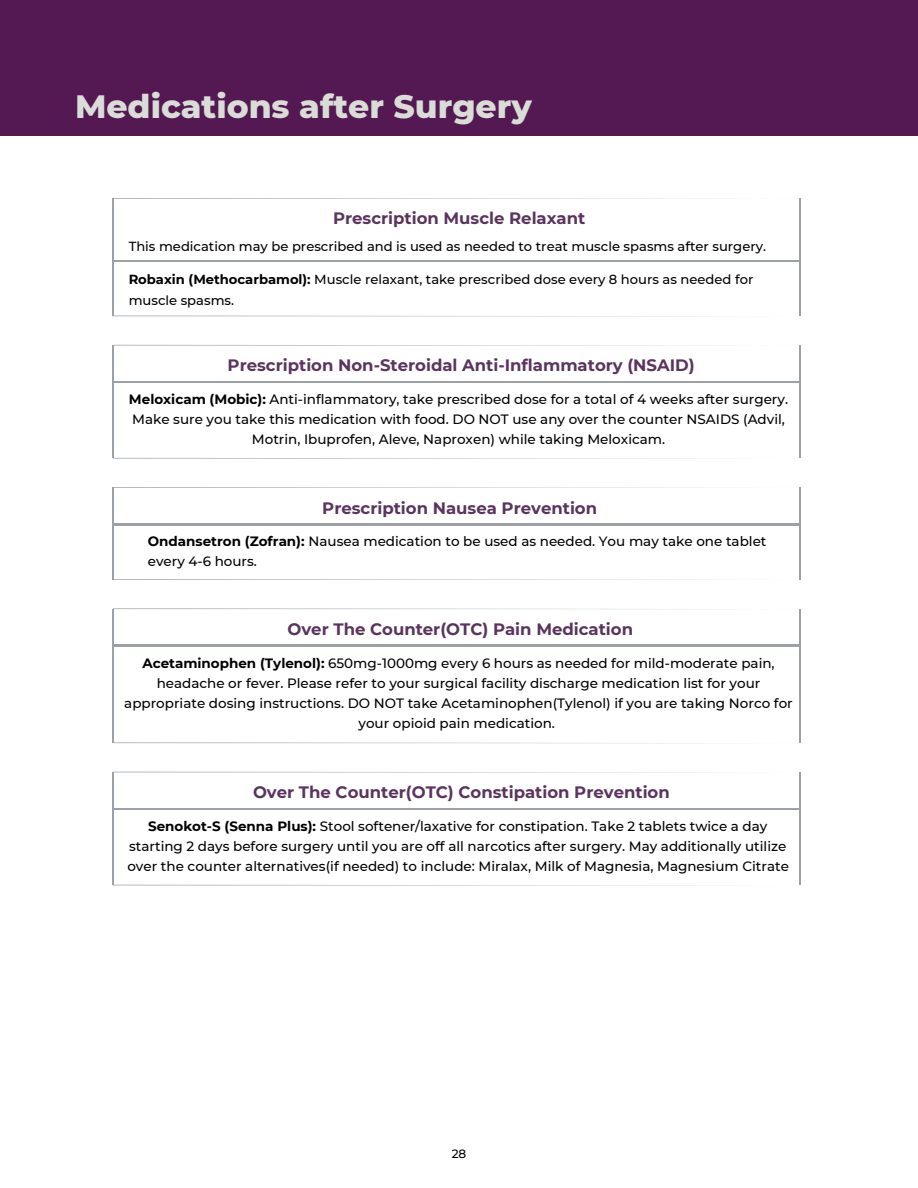
<style>
.page{position:relative;width:918px;height:1188px;background:#fff}
.page>*{position:absolute;margin:0;border:0;box-sizing:border-box;transform-origin:0 0}
.t1{font:800 33px "Montserrat";color:#dadcd7}
.t2{font:700 16.5px "Montserrat";color:#5a345f}
.t3{font:500 13.5px/20.2px "Montserrat";color:#000;text-align:center}
.t4{font:500 13.2px/20.9px "Montserrat";color:#000}
.t5{font:500 12px "Montserrat";color:#000}
.s1{font-weight:700}
</style>
<div class="page">
<div style="left:0;top:0;width:918px;height:135px;background:#541953"></div>
<hr style="left:114px;top:260px;width:686px;height:2px;background:#9ba1a7">
<svg style="left:113px;top:198px;width:688px;height:1px"></svg>
<svg style="left:113px;top:316px;width:595px;height:1px"></svg>
<hr style="left:113px;top:199px;width:1px;height:62px;background:#9ba1a7">
<hr style="left:113px;top:261px;width:1px;height:55px;background:#9ba1a7">
<hr style="left:800px;top:199px;width:1px;height:62px;background:#9ba1a7">
<hr style="left:800px;top:261px;width:1px;height:55px;background:#9ba1a7">
<hr style="left:114px;top:381px;width:686px;height:2px;background:#9ba1a7">
<svg style="left:113px;top:345px;width:688px;height:1px"></svg>
<svg style="left:113px;top:458px;width:595px;height:1px"></svg>
<hr style="left:113px;top:346px;width:1px;height:36px;background:#9ba1a7">
<hr style="left:113px;top:382px;width:1px;height:76px;background:#9ba1a7">
<hr style="left:800px;top:346px;width:1px;height:36px;background:#9ba1a7">
<hr style="left:800px;top:382px;width:1px;height:76px;background:#9ba1a7">
<hr style="left:114px;top:524px;width:686px;height:1px;background:#9ba1a7">
<svg style="left:113px;top:487px;width:688px;height:1px"></svg>
<svg style="left:113px;top:579px;width:688px;height:1px"></svg>
<hr style="left:113px;top:488px;width:1px;height:36px;background:#9ba1a7">
<hr style="left:113px;top:524px;width:1px;height:55px;background:#9ba1a7">
<hr style="left:800px;top:488px;width:1px;height:36px;background:#9ba1a7">
<hr style="left:800px;top:524px;width:1px;height:55px;background:#9ba1a7">
<hr style="left:114px;top:645px;width:686px;height:1px;background:#9ba1a7">
<svg style="left:113px;top:608px;width:488px;height:1px"></svg>
<svg style="left:113px;top:742px;width:688px;height:1px"></svg>
<hr style="left:113px;top:609px;width:1px;height:37px;background:#9ba1a7">
<hr style="left:113px;top:646px;width:1px;height:96px;background:#9ba1a7">
<hr style="left:800px;top:609px;width:1px;height:37px;background:#9ba1a7">
<hr style="left:800px;top:646px;width:1px;height:96px;background:#9ba1a7">
<hr style="left:114px;top:808px;width:686px;height:2px;background:#9ba1a7">
<svg style="left:114px;top:772px;width:686px;height:1px"></svg>
<svg style="left:113px;top:885px;width:595px;height:1px"></svg>
<hr style="left:113px;top:772px;width:1px;height:37px;background:#9ba1a7">
<hr style="left:113px;top:809px;width:1px;height:76px;background:#9ba1a7">
<hr style="left:800px;top:772px;width:1px;height:37px;background:#9ba1a7">
<hr style="left:800px;top:809px;width:1px;height:76px;background:#9ba1a7">
<h1 class="t1" style="left:75px;top:86px;width:458px">Medications after Surgery</h1>
<p class="t2" style="left:333px;top:208px;width:254px">Prescription Muscle Relaxant</p>
<p class="t4" style="left:129px;top:236px;width:639px">This medication may be prescribed and is used as needed to treat muscle spasms after surgery.</p>
<p class="t4" style="left:129px;top:269px;width:626px"><span class="s1">Robaxin (Methocarbamol):</span> Muscle relaxant, take prescribed dose every 8 hours as needed for muscle spasms.</p>
<p class="t2" style="left:228px;top:355px;width:469px">Prescription Non-Steroidal Anti-Inflammatory (NSAID)</p>
<p class="t3" style="left:129px;top:389px;width:661px"><span class="s1">Meloxicam (Mobic):</span> Anti-inflammatory, take prescribed dose for a total of 4 weeks after surgery.<br>Make sure you take this medication with food. DO NOT use any over the counter NSAIDS (Advil,<br>Motrin, Ibuprofen, Aleve, Naproxen) while taking Meloxicam.</p>
<p class="t2" style="left:322px;top:498px;width:276px">Prescription Nausea Prevention</p>
<p class="t3" style="left:148px;top:531px;width:620px;text-align:left"><span class="s1">Ondansetron (Zofran):</span> Nausea medication to be used as needed. You may take one tablet every 4-6 hours.</p>
<p class="t2" style="left:288px;top:619px;width:347px">Over The Counter(OTC) Pain Medication</p>
<p class="t3" style="left:124px;top:653px;width:670px"><span class="s1">Acetaminophen (Tylenol):</span> 650mg-1000mg every 6 hours as needed for mild-moderate pain, headache or fever. Please refer to your surgical facility discharge medication list for your appropriate dosing instructions. DO NOT take Acetaminophen(Tylenol) if you are taking Norco for your opioid pain medication.</p>
<p class="t2" style="left:253px;top:782px;width:418px">Over The Counter(OTC) Constipation Prevention</p>
<p class="t3" style="left:127px;top:816px;width:663px"><span class="s1">Senokot-S (Senna Plus):</span> Stool softener/laxative for constipation. Take 2 tablets twice a day starting 2 days before surgery until you are off all narcotics after surgery. May additionally utilize over the counter alternatives(if needed) to include: Miralax, Milk of Magnesia, Magnesium Citrate</p>
<p class="t5" style="left:452px;top:1146px;width:16px">28</p>
</div>
